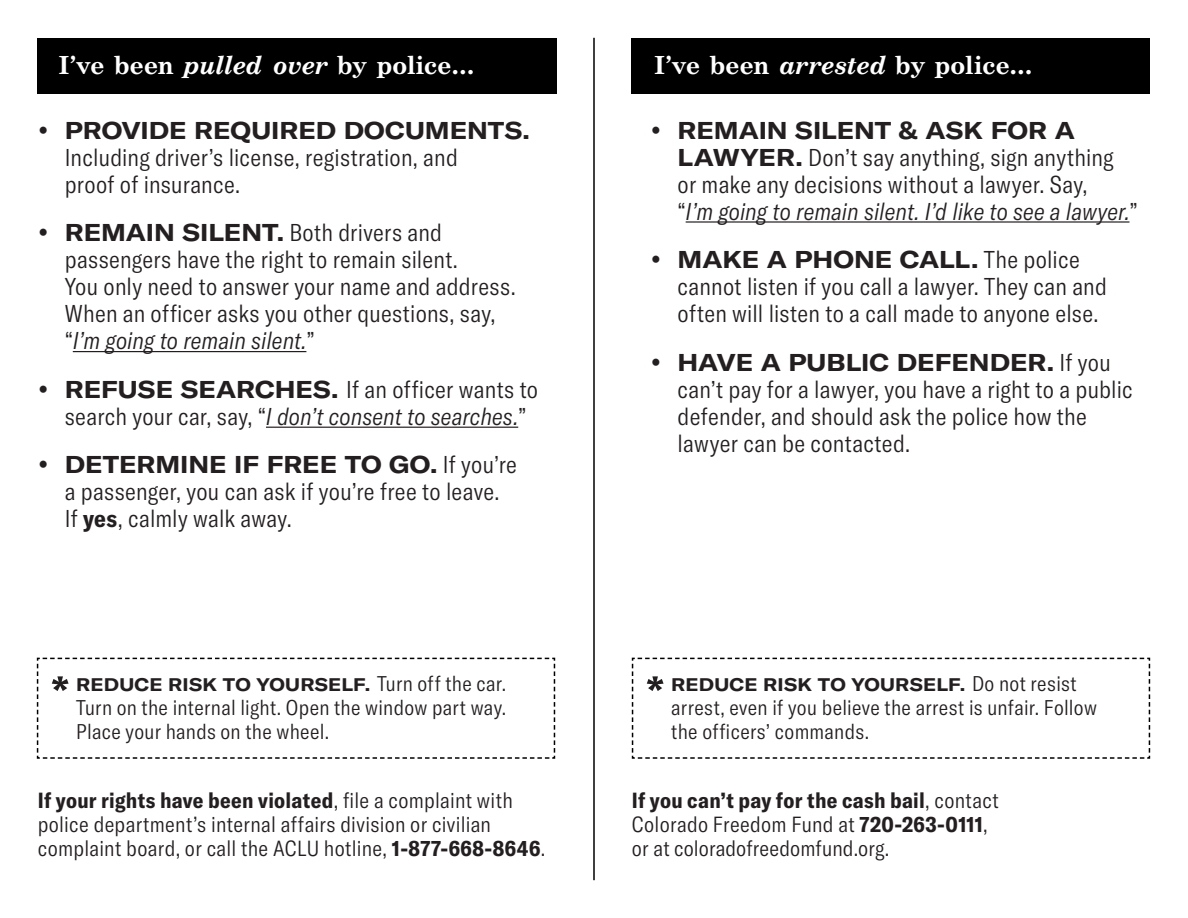
<style>
.page{position:relative;width:1188px;height:918px;background:#fff}
.page>*{position:absolute;margin:0;border:0;box-sizing:border-box;transform-origin:0 0}
.t1{font:700 27px "Century Schoolbook FS";letter-spacing:.01em;color:#fff}
.t2{font:300 condensed 24px/27px "GT America";letter-spacing:.01em;color:#231f20}
.Body{font:300 condensed 21.6px/24px "GT America";letter-spacing:.01em;color:#231f20}
.Body-2{font:300 condensed 21px/24px "GT America";letter-spacing:.015em;color:#231f20}
.Body-3{font:700 expanded 18px "GT America";letter-spacing:.01em;color:#231f20}
.s1{font-style:italic}
.s2{font-weight:700;font-stretch:expanded}
.s3{font-weight:700}
.s4{font-weight:300;font-stretch:condensed;font-size:21px}
</style>
<div class="page">
<div style="left:37px;top:38px;width:519px;height:56px;background:#000"></div>
<hr style="left:73px;top:351px;width:233px;height:1px;background:#231f20">
<hr style="left:266px;top:427px;width:252px;height:1px;background:#231f20">
<div style="left:631px;top:38px;width:519px;height:56px;background:#000"></div>
<hr style="left:686px;top:221px;width:443px;height:2px;background:#231f20">
<svg style="left:37px;top:658px;width:518px;height:101px"></svg>
<hr style="left:593px;top:38px;width:2px;height:842px;background:#000">
<svg style="left:632px;top:658px;width:518px;height:101px"></svg>
<p class="t1" style="left:59px;top:50px;width:417px">I’ve been <span class="s1">pulled over</span> by police...</p>
<p class="t2" style="left:65px;top:117px;width:467px"><span class="s2">PROVIDE REQUIRED DOCUMENTS.<br></span>Including driver’s license, registration, and<br>proof of insurance.</p>
<p class="t2" style="left:65px;top:219px;width:453px"><span class="s2">REMAIN SILENT.</span> Both drivers and passengers have the right to remain silent.<br>You only need to answer your name and address.<br>When an officer asks you other questions, say, “<span class="s1">I’m going to remain silent.</span>”</p>
<p class="t2" style="left:65px;top:376px;width:475px"><span class="s2">REFUSE SEARCHES.</span> If an officer wants to search your car, say, “<span class="s1">I don’t consent to searches.</span>”</p>
<p class="t2" style="left:65px;top:452px;width:454px"><span class="s2">DETERMINE IF FREE TO GO.</span> If you’re a passenger, you can ask if you’re free to leave.<br>If <span class="s3">yes</span>, calmly walk away.</p>
<p class="Body-3" style="left:76px;top:674px;width:431px">REDUCE RISK TO YOURSELF. <span class="s4">Turn off the car.</span></p>
<p class="Body-2" style="left:76px;top:696px;width:432px">Turn on the internal light. Open the window part way.<br>Place your hands on the wheel.</p>
<p class="Body" style="left:38px;top:789px;width:509px"><span class="s3">If your rights have been violated</span>, file a complaint with police department’s internal affairs division or civilian complaint board, or call the ACLU hotline, <span class="s3">1-877-668-8646</span>.</p>
<p class="t1" style="left:654px;top:50px;width:380px">I’ve been <span class="s1">arrested</span> by police...</p>
<p class="t2" style="left:678px;top:117px;width:462px"><span class="s2">REMAIN SILENT &amp; ASK FOR A LAWYER.</span> Don’t say anything, sign anything or make any decisions without a lawyer. Say,<br>“<span class="s1">I’m going to remain silent. I’d like to see a lawyer.</span>”</p>
<p class="t2" style="left:678px;top:246px;width:431px"><span class="s2">MAKE A PHONE CALL.</span> The police cannot listen if you call a lawyer. They can and often will listen to a call made to anyone else.</p>
<p class="t2" style="left:678px;top:349px;width:457px"><span class="s2">HAVE A PUBLIC DEFENDER.</span> If you can’t pay for a lawyer, you have a right to a public defender, and should ask the police how the lawyer can be contacted.</p>
<p class="Body-3" style="left:671px;top:674px;width:407px">REDUCE RISK TO YOURSELF. <span class="s4">Do not resist</span></p>
<p class="Body-2" style="left:671px;top:696px;width:427px">arrest, even if you believe the arrest is unfair. Follow the officers’ commands.</p>
<p class="Body" style="left:632px;top:789px;width:369px"><span class="s3">If you can’t pay for the cash bail</span>, contact<br>Colorado Freedom Fund at <span class="s3">720-263-0111</span>, or at coloradofreedomfund.org.</p>
</div>
